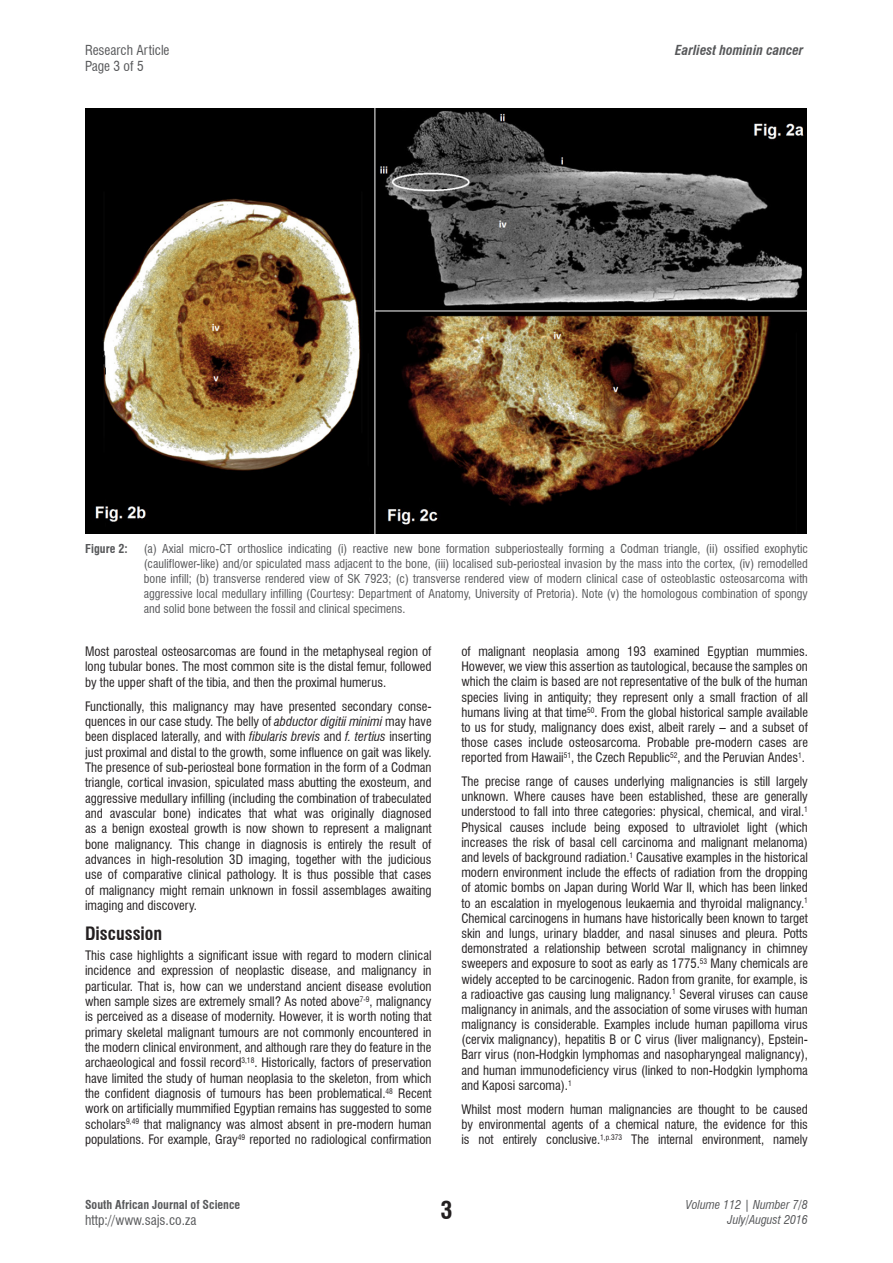
<style>
.page{position:relative;width:893px;height:1263px;background:#fff}
.page>*{position:absolute;margin:0;border:0;box-sizing:border-box;transform-origin:0 0}
.t1{font:700 condensed 24px "Swiss 721 BT";color:#231f20}
.Heading_1{font:700 condensed 18px "Swiss 721 BT";color:#231f20}
.HEADER_top{font:condensed 13.5px "Swiss 721 BT";color:#57585a}
.HEADER_top-2{font:italic 700 condensed 13.5px "Swiss 721 BT";color:#57585a}
.BODY{font:condensed 12.75px/15.1px "Swiss 721 BT";color:#231f20;text-align:justify}
.FIG_caption{font:condensed 12px/15px "Swiss 721 BT";color:#57585a;text-align:justify}
.FIG_caption-2{font:700 condensed 12px "Swiss 721 BT";color:#57585a}
.t2{font:italic condensed 12px/14.4px "Swiss 721 BT";color:#57585a;text-align:right}
.s1{font-style:italic}
</style>
<div class="page">
<img style="left:85px;top:108px;width:721px;height:425px">
<p class="HEADER_top" style="left:85px;top:42px;width:86px">Research Article</p>
<p class="HEADER_top-2" style="left:675px;top:42px;width:130px">Earliest hominin cancer</p>
<p class="HEADER_top" style="left:85px;top:58px;width:60px">Page 3 of 5</p>
<p class="FIG_caption-2" style="left:85px;top:541px;width:44px">Figure 2:</p>
<p class="FIG_caption" style="left:144px;top:541px;width:666px">(a) Axial micro-CT orthoslice indicating (i) reactive new bone formation subperiosteally forming a Codman triangle, (ii) ossified exophytic (cauliflower-like) and/or spiculated mass adjacent to the bone, (iii) localised sub-periosteal invasion by the mass into the cortex, (iv) remodelled bone infill; (b) transverse rendered view of SK 7923; (c) transverse rendered view of modern clinical case of osteoblastic osteosarcoma with aggressive local medullary infilling (Courtesy: Department of Anatomy, University of Pretoria). Note (v) the homologous combination of spongy and solid bone between the fossil and clinical specimens.</p>
<p class="BODY" style="left:85px;top:644px;width:348px">Most parosteal osteosarcomas are found in the metaphyseal region of long tubular bones. The most common site is the distal femur, followed by the upper shaft of the tibia, and then the proximal humerus.</p>
<p class="BODY" style="left:85px;top:698px;width:348px">Functionally, this malignancy may have presented secondary conse&shy;quences in our case study. The belly of <span class="s1">abductor digitii minimi</span> may have been displaced laterally, and with <span class="s1">fibularis brevis</span> and <span class="s1">f. tertius</span> inserting just proximal and distal to the growth, some influence on gait was likely.<br>The presence of sub-periosteal bone formation in the form of a Codman triangle, cortical invasion, spiculated mass abutting the exosteum, and aggressive medullary infilling (including the combination of trabeculated and avascular bone) indicates that what was originally diagnosed as a benign exosteal growth is now shown to represent a malignant bone malignancy. This change in diagnosis is entirely the result of advances in high-resolution 3D imaging, together with the judicious use of comparative clinical pathology. It is thus possible that cases of malignancy might remain unknown in fossil assemblages awaiting imaging and discovery.</p>
<p class="Heading_1" style="left:85px;top:923px;width:79px">Discussion</p>
<p class="BODY" style="left:85px;top:948px;width:348px">This case highlights a significant issue with regard to modern clinical incidence and expression of neoplastic disease, and malignancy in particular. That is, how can we understand ancient disease evolution when sample sizes are extremely small? As noted above<sup>7-9</sup>, malignancy is perceived as a disease of modernity. However, it is worth noting that primary skeletal malignant tumours are not commonly encountered in the modern clinical environment, and although rare they do feature in the archaeological and fossil record<sup>3,18</sup>. Historically, factors of preservation have limited the study of human neoplasia to the skeleton, from which the confident diagnosis of tumours has been problematical.<sup>48</sup> Recent work on artificially mummified Egyptian remains has suggested to some scholars<sup>9,49</sup> that malignancy was almost absent in pre-modern human populations. For example, Gray<sup>49</sup> reported no radiological confirmation</p>
<p class="BODY" style="left:461px;top:644px;width:348px">of malignant neoplasia among 193 examined Egyptian mummies.<br>However, we view this assertion as tautological, because the samples on which the claim is based are not representative of the bulk of the human species living in antiquity; they represent only a small fraction of all humans living at that time<sup>50</sup>. From the global historical sample available to us for study, malignancy does exist, albeit rarely – and a subset of those cases include osteosarcoma. Probable pre-modern cases are reported from Hawaii<sup>51</sup>, the Czech Republic<sup>52</sup>, and the Peruvian Andes<sup>1</sup>.</p>
<p class="BODY" style="left:461px;top:774px;width:348px">The precise range of causes underlying malignancies is still largely unknown. Where causes have been established, these are generally understood to fall into three categories: physical, chemical, and viral.<sup>1<br></sup>Physical causes include being exposed to ultraviolet light (which increases the risk of basal cell carcinoma and malignant melanoma) and levels of background radiation.<sup>1</sup> Causative examples in the historical modern environment include the effects of radiation from the dropping of atomic bombs on Japan during World War II, which has been linked to an escalation in myelogenous leukaemia and thyroidal malignancy.<sup>1<br></sup>Chemical carcinogens in humans have historically been known to target skin and lungs, urinary bladder, and nasal sinuses and pleura. Potts demonstrated a relationship between scrotal malignancy in chimney sweepers and exposure to soot as early as 1775.<sup>53</sup> Many chemicals are widely accepted to be carcinogenic. Radon from granite, for example, is a radioactive gas causing lung malignancy.<sup>1</sup> Several viruses can cause malignancy in animals, and the association of some viruses with human malignancy is considerable. Examples include human papilloma virus (cervix malignancy), hepatitis B or C virus (liver malignancy), Epstein-Barr virus (non-Hodgkin lymphomas and nasopharyngeal malignancy), and human immunodeficiency virus (linked to non-Hodgkin lymphoma and Kaposi sarcoma).<sup>1</sup></p>
<p class="BODY" style="left:461px;top:1101px;width:348px">Whilst most modern human malignancies are thought to be caused by environmental agents of a chemical nature, the evidence for this is not entirely conclusive.<sup>1,p.373</sup> The internal environment, namely</p>
<p class="FIG_caption-2" style="left:85px;top:1197px;width:157px">South African Journal of Science</p>
<p class="HEADER_top" style="left:85px;top:1212px;width:113px">http://www.sajs.co.za</p>
<h1 class="t1" style="left:440px;top:1195px;width:13px">3</h1>
<p class="t2" style="left:686px;top:1198px;width:124px">Volume 112 | Number 7/8<br>July/August 2016</p>
</div>
